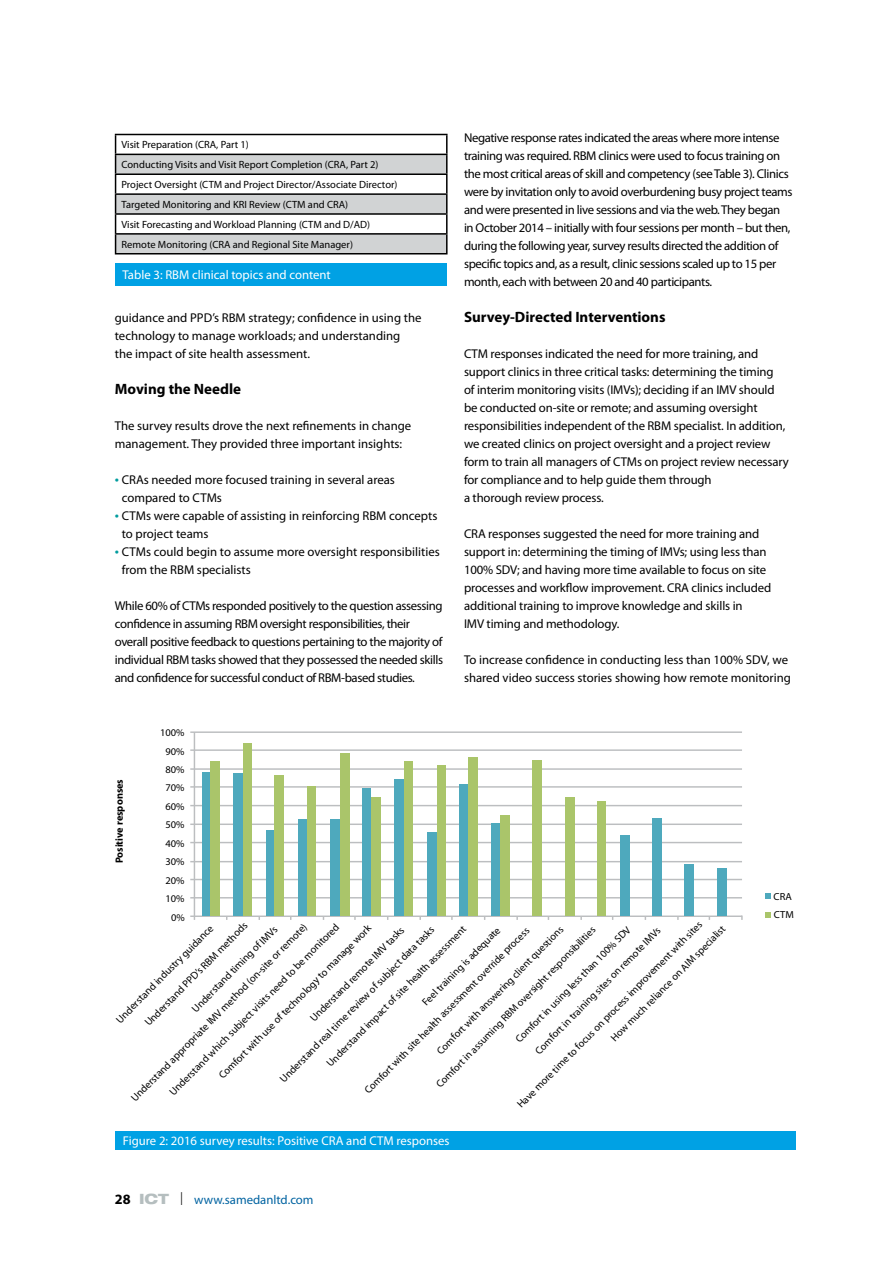
<style>
.page{position:relative;width:893px;height:1263px;background:#fff}
.page>*{position:absolute;margin:0;border:0;box-sizing:border-box;transform-origin:0 0}
.t1{font:700 15px "Myriad Pro";color:#000}
.t2{font:12.75px/18px "Myriad Pro";letter-spacing:-.01em;color:#000}
.t3{font:12.75px/18px "Myriad Pro";letter-spacing:-.03em;color:#000}
.t4{font:12.75px "Myriad Pro";color:#fff}
.t5{font:12.75px "Myriad Pro";color:#0063a1}
.t6{font:10.5px/20px "Myriad Pro";color:#000}
.t7{font:700 10.5px "Myriad Pro";color:#000}
.t8{font:10.35px/21.1px "Myriad Pro";color:#000}
.t9{font:10.2px/18.5px "Myriad Pro";color:#000}
.s1{font-size:15px;color:#009c9e}
.s2{font-size:10.35px}
.s3{font-weight:700;font-size:14.25px;color:#000}
.s4{font-family:"Helvetica Neue LT Std";font-weight:800;font-stretch:expanded;font-size:14.25px;color:#b5bebf}
.s5{font-family:"Helvetica Neue LT Std";font-weight:100;font-size:18px;color:#000}
</style>
<div class="page">
<div style="left:115px;top:264px;width:331px;height:22px;background:#00a1e4"></div>
<hr style="left:115px;top:134px;width:333px;height:1px;background:#000">
<svg style="left:115px;top:135px;width:333px;height:118px"></svg>
<hr style="left:115px;top:253px;width:333px;height:1px;background:#000">
<div style="left:115px;top:1131px;width:680px;height:19px;background:#00a1e4"></div>
<hr style="left:190px;top:731px;width:552px;height:2px;background:#bcbec0">
<hr style="left:190px;top:749px;width:552px;height:2px;background:#bcbec0">
<hr style="left:190px;top:768px;width:552px;height:2px;background:#bcbec0">
<hr style="left:190px;top:786px;width:552px;height:2px;background:#bcbec0">
<hr style="left:190px;top:805px;width:552px;height:1px;background:#bcbec0">
<hr style="left:190px;top:823px;width:552px;height:2px;background:#bcbec0">
<hr style="left:190px;top:842px;width:552px;height:1px;background:#bcbec0">
<hr style="left:190px;top:861px;width:552px;height:1px;background:#bcbec0">
<hr style="left:190px;top:879px;width:552px;height:1px;background:#bcbec0">
<hr style="left:190px;top:897px;width:552px;height:1px;background:#bcbec0">
<hr style="left:190px;top:915px;width:552px;height:2px;background:#bcbec0">
<hr style="left:194px;top:732px;width:1px;height:188px;background:#bcbec0">
<div style="left:202px;top:772px;width:8px;height:143px;background:#4ea9bd"></div>
<div style="left:233px;top:773px;width:10px;height:142px;background:#4ea9bd"></div>
<div style="left:266px;top:829px;width:8px;height:86px;background:#4ea9bd"></div>
<div style="left:298px;top:819px;width:9px;height:96px;background:#4ea9bd"></div>
<div style="left:330px;top:819px;width:10px;height:96px;background:#4ea9bd"></div>
<div style="left:362px;top:788px;width:9px;height:127px;background:#4ea9bd"></div>
<div style="left:394px;top:779px;width:10px;height:136px;background:#4ea9bd"></div>
<div style="left:427px;top:832px;width:10px;height:83px;background:#4ea9bd"></div>
<div style="left:459px;top:784px;width:9px;height:131px;background:#4ea9bd"></div>
<div style="left:491px;top:823px;width:9px;height:92px;background:#4ea9bd"></div>
<div style="left:620px;top:835px;width:9px;height:80px;background:#4ea9bd"></div>
<div style="left:652px;top:818px;width:10px;height:97px;background:#4ea9bd"></div>
<div style="left:685px;top:864px;width:9px;height:51px;background:#4ea9bd"></div>
<div style="left:717px;top:868px;width:9px;height:47px;background:#4ea9bd"></div>
<svg style="left:765px;top:912px;width:6px;height:5px"></svg>
<svg style="left:765px;top:893px;width:6px;height:5px"></svg>
<div style="left:597px;top:801px;width:9px;height:114px;background:#aac56a"></div>
<div style="left:565px;top:797px;width:10px;height:118px;background:#aac56a"></div>
<div style="left:532px;top:760px;width:10px;height:155px;background:#aac56a"></div>
<div style="left:500px;top:815px;width:10px;height:100px;background:#aac56a"></div>
<div style="left:468px;top:757px;width:10px;height:158px;background:#aac56a"></div>
<div style="left:437px;top:765px;width:9px;height:150px;background:#aac56a"></div>
<div style="left:404px;top:761px;width:9px;height:154px;background:#aac56a"></div>
<div style="left:371px;top:796px;width:10px;height:119px;background:#aac56a"></div>
<div style="left:340px;top:753px;width:10px;height:162px;background:#aac56a"></div>
<div style="left:307px;top:786px;width:9px;height:129px;background:#aac56a"></div>
<div style="left:274px;top:775px;width:10px;height:140px;background:#aac56a"></div>
<div style="left:243px;top:742px;width:9px;height:173px;background:#aac56a"></div>
<div style="left:210px;top:761px;width:10px;height:154px;background:#aac56a"></div>
<p class="t6" style="left:122px;top:135px;width:277px">Visit Preparation (CRA, Part 1)<br>Conducting Visits and Visit Report Completion (CRA, Part 2)<br>Project Oversight (CTM and Project Director/Associate Director)<br>Targeted Monitoring and KRI Review (CTM and CRA)<br>Visit Forecasting and Workload Planning (CTM and D/AD)<br>Remote Monitoring (CRA and Regional Site Manager)</p>
<p class="t4" style="left:122px;top:267px;width:210px">Table 3: RBM clinical topics and content</p>
<p class="t2" style="left:115px;top:309px;width:308px">guidance and PPD’s RBM strategy; confidence in using the technology to manage workloads; and understanding<br>the impact of site health assessment.</p>
<p class="t1" style="left:115px;top:381px;width:128px">Moving the Needle</p>
<p class="t2" style="left:115px;top:417px;width:298px">The survey results drove the next refinements in change management. They provided three important insights:</p>
<p class="t2" style="left:122px;top:471px;width:275px;text-indent:-7px"><span class="s1">•</span> CRAs needed more focused training in several areas compared to CTMs</p>
<p class="t2" style="left:122px;top:507px;width:317px;text-indent:-7px"><span class="s1">•</span> CTMs were capable of assisting in reinforcing RBM concepts to project teams</p>
<p class="t2" style="left:122px;top:543px;width:320px;text-indent:-7px"><span class="s1">•</span> CTMs could begin to assume more oversight responsibilities from the RBM specialists</p>
<p class="t3" style="left:115px;top:597px;width:330px">While 60% of CTMs responded positively to the question assessing confidence in assuming RBM oversight responsibilities, their overall positive feedback to questions pertaining to the majority of individual RBM tasks showed that they possessed the needed skills and confidence for successful conduct of RBM-based studies.</p>
<p class="t3" style="left:464px;top:129px;width:330px">Negative response rates indicated the areas where more intense training was required. RBM clinics were used to focus training on the most critical areas of skill and competency (see Table 3). Clinics were by invitation only to avoid overburdening busy project teams and were presented in live sessions and via the web. They began in October 2014 – initially with four sessions per month – but then, during the following year, survey results directed the addition of specific topics and, as a result, clinic sessions scaled up to 15 per month, each with between 20 and 40 participants.</p>
<p class="t1" style="left:464px;top:309px;width:203px">Survey-Directed Interventions</p>
<p class="t2" style="left:464px;top:345px;width:326px">CTM responses indicated the need for more training, and support clinics in three critical tasks: determining the timing<br>of interim monitoring visits (IMVs); deciding if an IMV should be conducted on-site or remote; and assuming oversight responsibilities independent of the RBM specialist. In addition, we created clinics on project oversight and a project review form to train all managers of CTMs on project review necessary for compliance and to help guide them through<br>a thorough review process.</p>
<p class="t2" style="left:464px;top:525px;width:309px">CRA responses suggested the need for more training and support in: determining the timing of IMVs; using less than 100% SDV; and having more time available to focus on site processes and workflow improvement. CRA clinics included additional training to improve knowledge and skills in<br>IMV timing and methodology.</p>
<p class="t2" style="left:464px;top:651px;width:328px">To increase confidence in conducting less than 100% SDV, we shared video success stories showing how remote monitoring</p>
<p class="t9" style="left:160px;top:724px;width:26px;text-align:right">100%<br>90%<br>80%<br>70%<br>60%<br>50%<br>40%<br>30%<br>20%<br>10%<br>0%</p>
<p class="t7" style="left:113px;top:863px;width:86px;rotate:-90deg">Positive responses</p>
<p class="t8" style="left:592px;top:1019px;width:160px;line-height:19.5px;text-indent:-113px;rotate:-45deg">Have more time to focus on process improvement with sites<br>How much reliance on AIM specialist</p>
<p class="t6" style="left:139px;top:1017px;width:143px;rotate:-45deg">Understand PPD’s RBM methods</p>
<p class="t6" style="left:112px;top:1078px;width:247px;text-indent:106px;rotate:-45deg">Understand timing of IMVs<br>Understand appropriate IMV method (on-site or remote)</p>
<p class="t6" style="left:164px;top:1086px;width:238px;rotate:-45deg">Understand which subject visits need to be monitored</p>
<p class="t6" style="left:213px;top:1069px;width:213px;rotate:-45deg"><span class="s2">Com</span>fort with use of technology to manage work</p>
<p class="t6" style="left:111px;top:1014px;width:135px;rotate:-45deg">Understand industry guidance</p>
<p class="t8" style="left:513px;top:1029px;width:175px;line-height:21.9px;text-indent:-6px;rotate:-45deg">Comfort in using less than 100% SDV<br>Comfort in training sites on remote IMVs</p>
<p class="t8" style="left:321px;top:1057px;width:195px;rotate:-45deg">Understand impact of site health assessment</p>
<p class="t8" style="left:431px;top:1045px;width:177px;rotate:-45deg">Comfort with answering client questions</p>
<p class="t6" style="left:259px;top:1057px;width:216px;line-height:21.3px;text-indent:64px;rotate:-45deg">Understand remote IMV tasks<br>Understand real time review of subject data tasks</p>
<p class="t8" style="left:430px;top:1078px;width:223px;rotate:-45deg">Comfort in assuming RBM oversight responsibilities</p>
<p class="t8" style="left:344px;top:1069px;width:231px;text-indent:103px;rotate:-45deg">Feel training is adequate<br>Comfort with site health assessment override process</p>
<p class="t4" style="left:123px;top:1134px;width:328px">Figure 2: 2016 survey results: Positive CRA and CTM responses</p>
<p class="t5" style="left:115px;top:1192px;width:200px"><span class="s3">28</span> <span class="s4">ICT</span> <span class="s5">l</span> www.samedanltd.com</p>
<p class="t9" style="left:774px;top:888px;width:22px">CRA<br>CTM</p>
</div>
